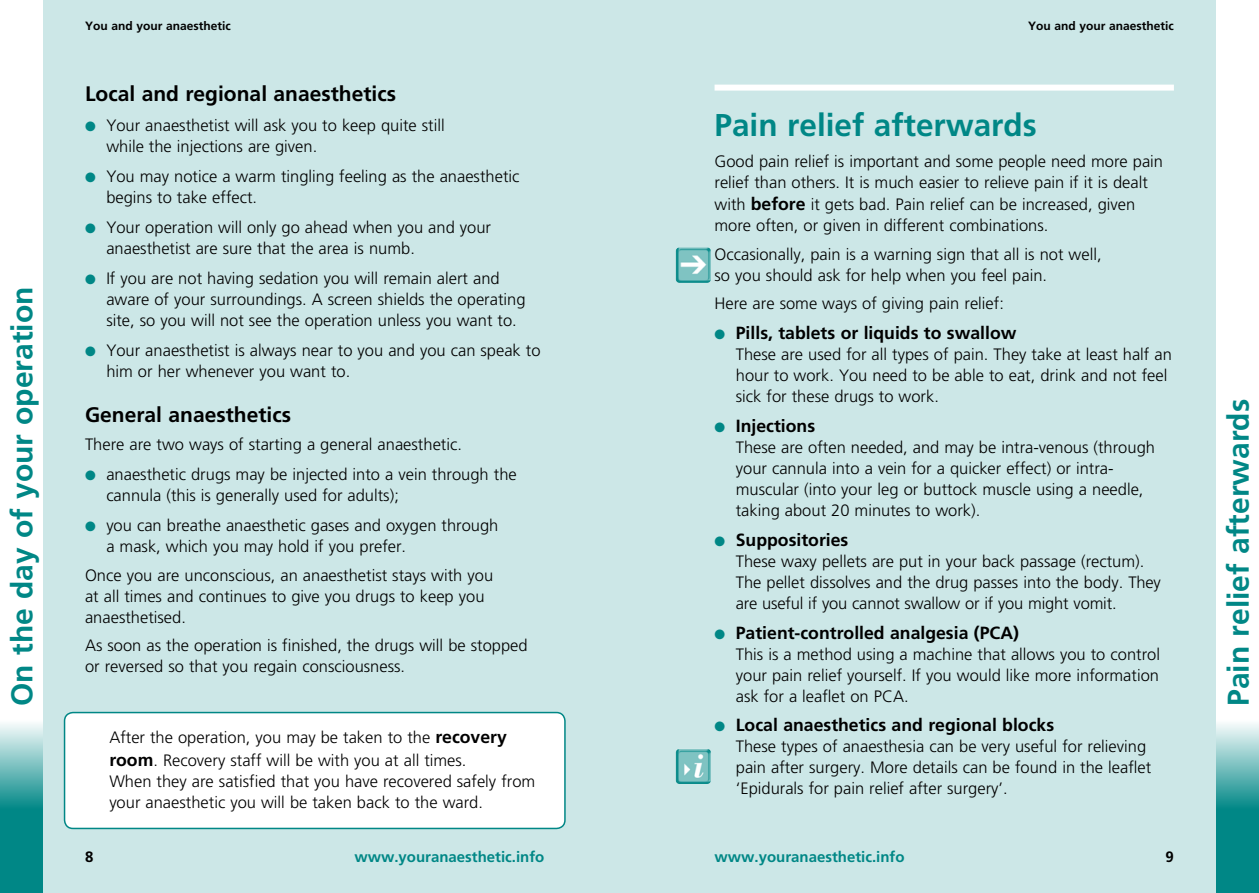
<style>
.page{position:relative;width:1259px;height:893px;background:#fff}
.page>*{position:absolute;margin:0;border:0;box-sizing:border-box;transform-origin:0 0}
.t1{font:700 31.5px "Frutiger";color:#008786}
.t2{font:700 30px "Frutiger";color:#008786}
.t3{font:700 21px "Frutiger";color:#000}
.t4{font:700 17.7px "Frutiger";color:#000}
.t5{font:300 16.5px/21px "Frutiger";color:#000}
.t6{font:700 15px "Frutiger";color:#008786}
.t7{font:700 12px "Frutiger";color:#000}
.s1{color:#008786}
.s2{font-weight:700;font-size:17.7px}
</style>
<div class="page">
<div style="left:629px;top:0;width:587px;height:893px;background:#cce7e7"></div>
<div style="left:714px;top:85px;width:460px;height:6px;background:#fff"></div>
<div style="left:43px;top:0;width:586px;height:893px;background:#cce7e7"></div>
<div style="left:1216px;top:808px;width:43px;height:85px;background:#008786"></div>
<div style="left:1216px;top:720px;width:43px;height:89px;background:linear-gradient(to bottom,#fcfefe,#038887)"></div>
<div style="left:0;top:808px;width:43px;height:85px;background:#008786"></div>
<div style="left:0;top:720px;width:43px;height:89px;background:linear-gradient(to bottom,#fcfefe,#038887)"></div>
<div style="left:65px;top:712px;width:500px;height:116px;background:#fff;border-radius:9px"></div>
<div style="left:64px;top:712px;width:502px;height:117px;border:2px solid #008786;border-radius:9px"></div>
<img style="left:675px;top:749px;width:36px;height:35px">
<img style="left:675px;top:247px;width:36px;height:36px">
<h2 class="t2" style="left:4px;top:706px;width:421px;rotate:-90deg">On the day of your operation</h2>
<p class="t7" style="left:85px;top:19px;width:147px">You and your anaesthetic</p>
<p class="t3" style="left:85px;top:81px;width:312px">Local and regional anaesthetics</p>
<p class="t5" style="left:106px;top:115px;width:340px;text-indent:-21px"><span class="s1">●</span> Your anaesthetist will ask you to keep quite still while the injections are given.</p>
<p class="t5" style="left:106px;top:166px;width:415px;text-indent:-21px"><span class="s1">●</span> You may notice a warm tingling feeling as the anaesthetic begins to take effect.</p>
<p class="t5" style="left:106px;top:217px;width:386px;text-indent:-21px"><span class="s1">●</span> Your operation will only go ahead when you and your anaesthetist are sure that the area is numb.</p>
<p class="t5" style="left:106px;top:268px;width:421px;text-indent:-21px"><span class="s1">●</span> If you are not having sedation you will remain alert and aware of your surroundings. A screen shields the operating site, so you will not see the operation unless you want to.</p>
<p class="t5" style="left:106px;top:340px;width:436px;text-indent:-21px"><span class="s1">●</span> Your anaesthetist is always near to you and you can speak to him or her whenever you want to.</p>
<p class="t3" style="left:85px;top:402px;width:207px">General anaesthetics</p>
<p class="t5" style="left:85px;top:434px;width:378px">There are two ways of starting a general anaesthetic.</p>
<p class="t5" style="left:106px;top:464px;width:412px;text-indent:-21px"><span class="s1">●</span> anaesthetic drugs may be injected into a vein through the cannula (this is generally used for adults);</p>
<p class="t5" style="left:106px;top:515px;width:393px;text-indent:-21px"><span class="s1">●</span> you can breathe anaesthetic gases and oxygen through a mask, which you may hold if you prefer.</p>
<p class="t5" style="left:85px;top:565px;width:410px">Once you are unconscious, an anaesthetist stays with you at all times and continues to give you drugs to keep you anaesthetised.</p>
<p class="t5" style="left:85px;top:635px;width:444px">As soon as the operation is finished, the drugs will be stopped or reversed so that you regain consciousness.</p>
<p class="t5" style="left:109px;top:726px;width:399px;line-height:22.5px">After the operation, you may be taken to the <span class="s2">recovery room</span>. Recovery staff will be with you at all times.</p>
<p class="t5" style="left:109px;top:771px;width:427px">When they are satisfied that you have recovered safely from your anaesthetic you will be taken back to the ward.</p>
<p class="t6" style="left:354px;top:848px;width:192px">www.youranaesthetic.info</p>
<p class="t7" style="left:1028px;top:19px;width:147px">You and your anaesthetic</p>
<h1 class="t1" style="left:714px;top:106px;width:324px">Pain relief afterwards</h1>
<p class="t5" style="left:714px;top:151px;width:450px">Good pain relief is important and some people need more pain relief than others. It is much easier to relieve pain if it is dealt</p>
<p class="t5" style="left:714px;top:194px;width:422px">with <span class="s2">before</span> it gets bad. Pain relief can be increased, given more often, or given in different combinations.</p>
<p class="t5" style="left:714px;top:244px;width:388px">Occasionally, pain is a warning sign that all is not well, so you should ask for help when you feel pain.</p>
<p class="t5" style="left:714px;top:293px;width:291px">Here are some ways of giving pain relief:</p>
<p class="t4" style="left:714px;top:323px;width:303px"><span class="s1">●</span> Pills, tablets or liquids to swallow</p>
<p class="t5" style="left:736px;top:344px;width:437px">These are used for all types of pain. They take at least half an hour to work. You need to be able to eat, drink and not feel sick for these drugs to work.</p>
<p class="t4" style="left:714px;top:416px;width:102px"><span class="s1">●</span> Injections</p>
<p class="t5" style="left:736px;top:437px;width:421px">These are often needed, and may be intra-venous (through your cannula into a vein for a quicker effect) or intra&shy;muscular (into your leg or buttock muscle using a needle, taking about 20 minutes to work).</p>
<p class="t4" style="left:714px;top:530px;width:135px"><span class="s1">●</span> Suppositories</p>
<p class="t5" style="left:736px;top:551px;width:426px">These waxy pellets are put in your back passage (rectum).<br>The pellet dissolves and the drug passes into the body. They are useful if you cannot swallow or if you might vomit.</p>
<p class="t4" style="left:714px;top:623px;width:306px"><span class="s1">●</span> Patient-controlled analgesia (PCA)</p>
<p class="t5" style="left:736px;top:644px;width:426px;text-align:justify">This is a method using a machine that allows you to control your pain relief yourself. If you would like more information ask for a leaflet on PCA.</p>
<p class="t4" style="left:714px;top:714px;width:341px"><span class="s1">●</span> Local anaesthetics and regional blocks</p>
<p class="t5" style="left:736px;top:736px;width:417px">These types of anaesthesia can be very useful for relieving pain after surgery. More details can be found in the leaflet ‘Epidurals for pain relief after surgery’.</p>
<p class="t6" style="left:714px;top:848px;width:192px">www.youranaesthetic.info</p>
<h2 class="t2" style="left:1221px;top:706px;width:308px;rotate:-90deg">Pain relief afterwards</h2>
</div>
